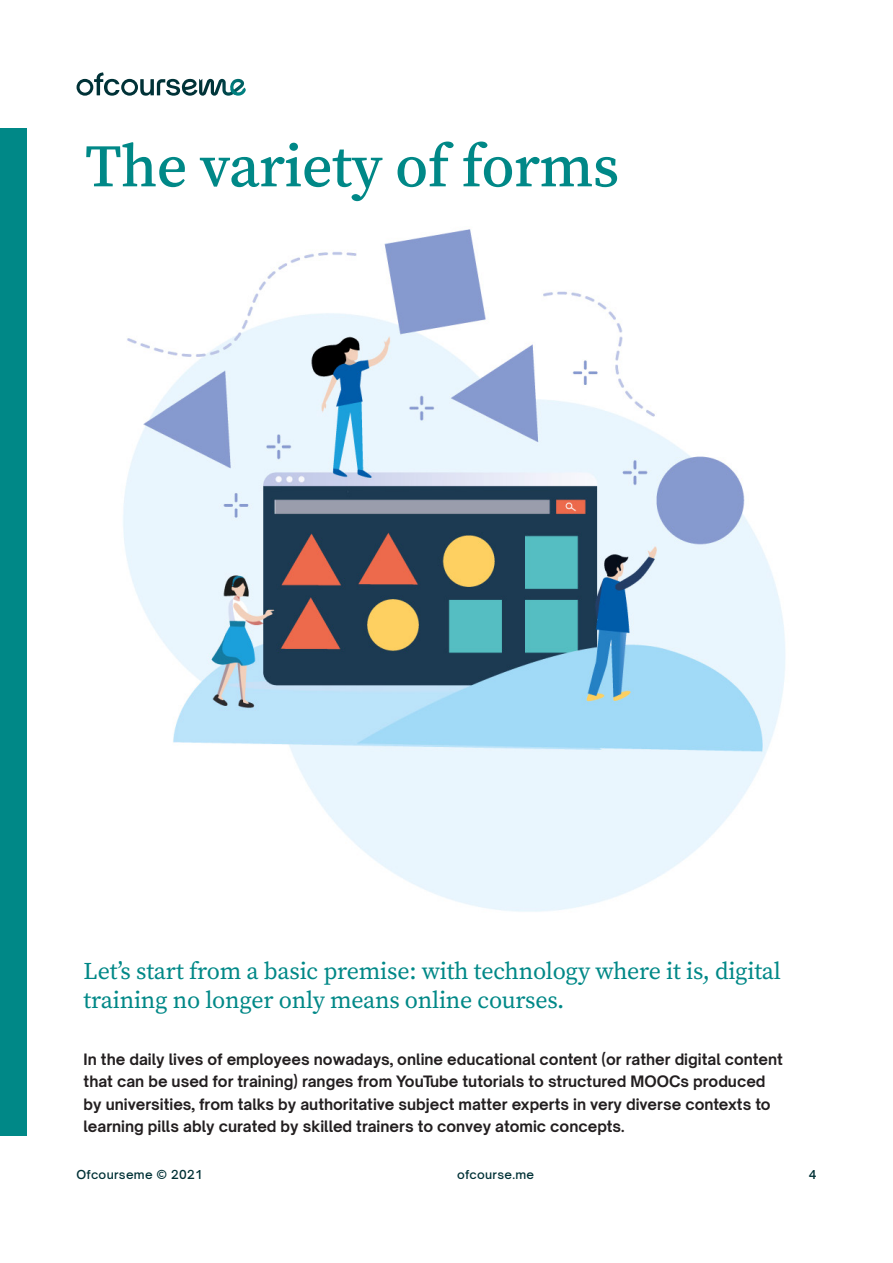
<style>
.page{position:relative;width:893px;height:1263px;background:#fff}
.page>*{position:absolute;margin:0;border:0;box-sizing:border-box;transform-origin:0 0}
.t1{font:60px "Source Serif Variable";letter-spacing:-.005em;color:#008887}
.t2{font:24px/28.8px "Source Serif Pro";letter-spacing:-.01em;color:#008887}
.t3{font:700 15px/22.5px "Open Sauce Two";color:#231f20}
.t4{font:500 12px "Open Sauce Two";letter-spacing:.025em;color:#003136}
</style>
<div class="page">
<svg style="left:77px;top:72px;width:169px;height:24px"></svg>
<img style="left:123px;top:229px;width:663px;height:683px">
<div style="left:0;top:128px;width:27px;height:1007px;background:#008887"></div>
<p class="t1" style="left:85px;top:126px;width:535px">The variety of forms</p>
<p class="t2" style="left:84px;top:956px;width:699px">Let’s start from a basic premise: with technology where it is, digital training no longer only means online courses.</p>
<p class="t3" style="left:84px;top:1047px;width:701px">In the daily lives of employees nowadays, online educational content (or rather digital content that can be used for training) ranges from YouTube tutorials to structured MOOCs produced by universities, from talks by authoritative subject matter experts in very diverse contexts to learning pills ably curated by skilled trainers to convey atomic concepts.</p>
<p class="t4" style="left:77px;top:1167px;width:128px">Ofcourseme © 2021</p>
<p class="t4" style="left:457px;top:1167px;width:79px">ofcourse.me</p>
<p class="t4" style="left:809px;top:1167px;width:9px">4</p>
</div>
